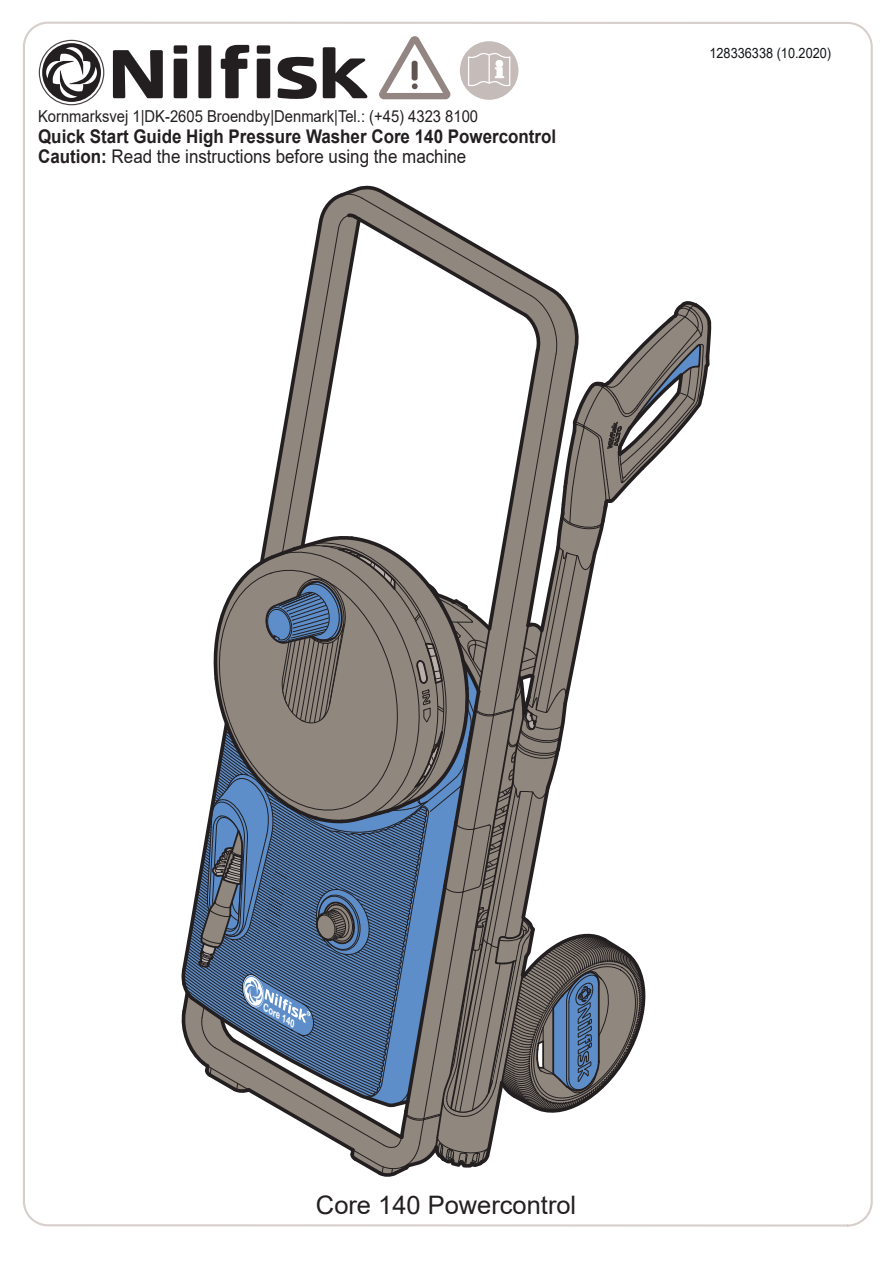
<style>
.page{position:relative;width:893px;height:1263px;background:#fff}
.page>*{position:absolute;margin:0;border:0;box-sizing:border-box;transform-origin:0 0}
.t1{font:25.5px "Arial";color:#231f20}
.t2{font:700 18.9px/20.4px "Arial";color:#231f20;scale:.9 1}
.t3{font:16.35px "Arial";color:#231f20;scale:.9 1}
.t4{font:14.1px "Arial";color:#111416;scale:.9 1}
.t5{font:italic 700 10.05px "Arial";color:#fff;scale:.85 1}
.s1{font-weight:400}
</style>
<div class="page">
<div style="left:198px;top:45px;width:13px;height:53px;background:#231f20;border-radius:2px"></div>
<svg style="left:113px;top:50px;width:50px;height:48px"></svg>
<div style="left:174px;top:59px;width:13px;height:39px;background:#231f20;border-radius:2px"></div>
<div style="left:257px;top:59px;width:13px;height:39px;background:#231f20;border-radius:2px"></div>
<div style="left:174px;top:45px;width:13px;height:9px;background:#231f20;border-radius:2px"></div>
<div style="left:257px;top:45px;width:13px;height:9px;background:#231f20;border-radius:2px"></div>
<svg style="left:221px;top:45px;width:28px;height:53px"></svg>
<svg style="left:278px;top:57px;width:39px;height:42px"></svg>
<svg style="left:323px;top:47px;width:45px;height:51px"></svg>
<svg style="left:39px;top:40px;width:65px;height:65px"></svg>
<div style="left:460px;top:41px;width:58px;height:59px;background:#c5bcb9;border-radius:50%"></div>
<svg style="left:467px;top:50px;width:44px;height:37px"></svg>
<svg style="left:379px;top:36px;width:72px;height:64px"></svg>
<svg style="left:181px;top:185px;width:531px;height:992px"></svg>
<p class="t3" style="left:38px;top:108px;width:490px">Kornmarksvej 1|DK-2605 Broendby|Denmark|Tel.: (+45) 4323 8100</p>
<p class="t2" style="left:38px;top:126px;width:577px">Quick Start Guide High Pressure Washer Core 140 Powercontrol<br>Caution: <span class="s1">Read the instructions before using the machine</span></p>
<p class="t4" style="left:709px;top:46px;width:137px">128336338 (10.2020)</p>
<p class="t5" style="left:267px;top:1002px;width:44px;rotate:31deg">Core 140</p>
<h1 class="t1" style="left:316px;top:1191px;width:262px">Core 140 Powercontrol</h1>
</div>
